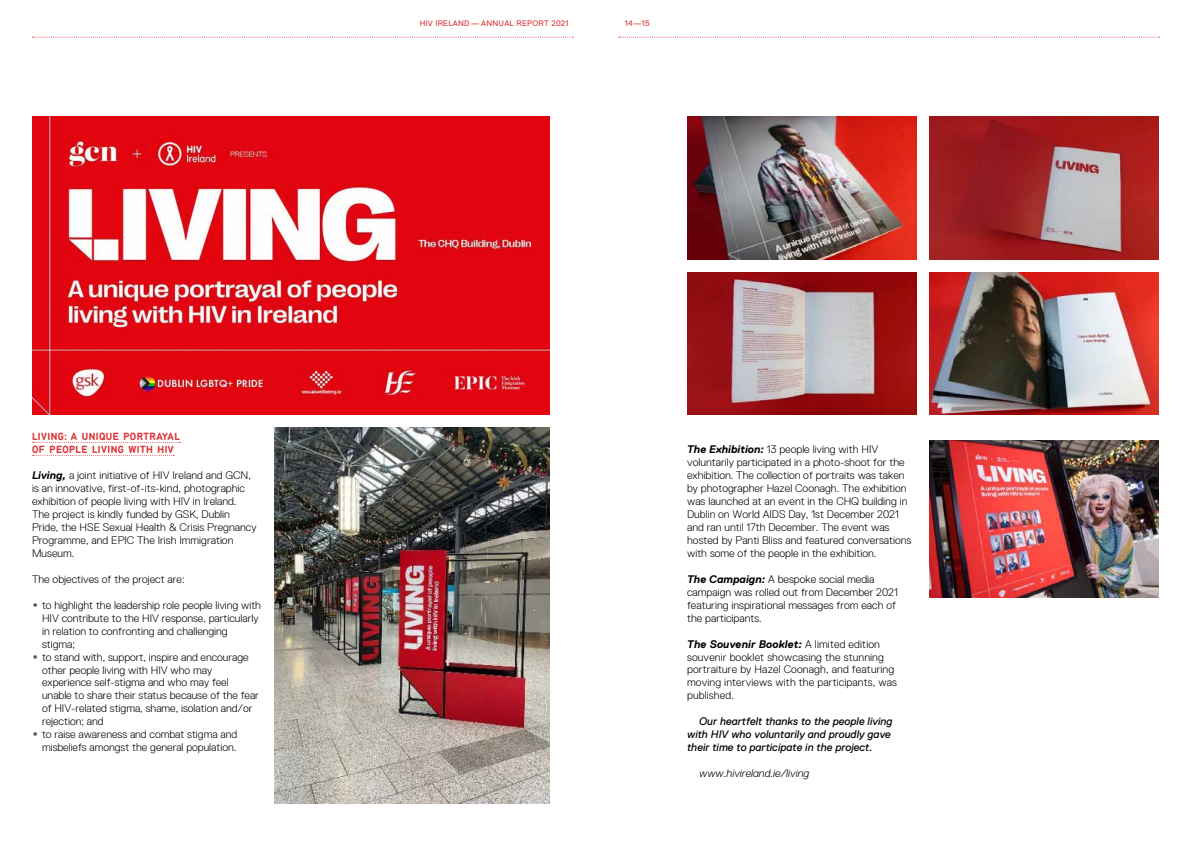
<style>
.page{position:relative;width:1191px;height:842px;background:#fff}
.page>*{position:absolute;margin:0;border:0;box-sizing:border-box;transform-origin:0 0}
.t1{font:300 11px/12.9px "Replica";color:#000}
.t2{font:italic 11px/12.9px "Replica";color:#000}
.t3{font:italic 300 11px "Replica";color:#000}
.t4{font:700 10px/13px "Gravostyle Basic";letter-spacing:.045em;color:#db383a}
.t5{font:8px "Replica";letter-spacing:.025em;color:#db383a}
.s1{font-weight:700;font-style:italic}
.s2{font-family:"Gravostyle Basic";font-weight:700;color:#465664}
</style>
<div class="page">
<svg style="left:33px;top:37px;width:540px;height:1px"></svg>
<svg style="left:619px;top:37px;width:540px;height:1px"></svg>
<img style="left:275px;top:427px;width:274px;height:376px">
<svg style="left:33px;top:442px;width:147px;height:1px"></svg>
<svg style="left:33px;top:455px;width:141px;height:1px"></svg>
<img style="left:32px;top:117px;width:517px;height:297px">
<img style="left:687px;top:117px;width:229px;height:142px">
<img style="left:930px;top:116px;width:228px;height:143px">
<img style="left:687px;top:272px;width:229px;height:143px">
<img style="left:930px;top:272px;width:228px;height:142px">
<img style="left:930px;top:440px;width:228px;height:157px">
<p class="t5" style="left:420px;top:19px;width:150px">HIV IRELAND—ANNUAL REPORT 2021</p>
<p class="t5" style="left:625px;top:19px;width:26px">14—15</p>
<p class="t4" style="left:32px;top:430px;width:149px">LIVING: A UNIQUE PORTRAYAL<br>OF PEOPLE LIVING WITH HIV</p>
<p class="t1" style="left:32px;top:469px;width:226px"><span class="s1">Living,</span> a joint initiative of HIV Ireland and GCN, is an innovative, first-of-its-kind, photographic exhibition of people living with HIV in Ireland.<br>The project is kindly funded by GSK, Dublin Pride, the HSE Sexual Health &amp; Crisis Pregnancy Programme, and EPIC The Irish Immigration Museum.</p>
<p class="t1" style="left:32px;top:573px;width:154px">The objectives of the project are:</p>
<p class="t1" style="left:42px;top:598px;width:220px;text-indent:-9px"><span class="s2">•</span> to highlight the leadership role people living with HIV contribute to the HIV response, particularly in relation to confronting and challenging stigma;</p>
<p class="t1" style="left:42px;top:650px;width:218px;text-indent:-9px"><span class="s2">•</span> to stand with, support, inspire and encourage other people living with HIV who may experience self-stigma and who may feel unable to share their status because of the fear of HIV-related stigma, shame, isolation and/or rejection; and</p>
<p class="t1" style="left:33px;top:728px;width:206px;text-align:right"><span class="s2">•</span> to raise awareness and combat stigma and misbeliefs amongst the general population.</p>
<p class="t1" style="left:687px;top:443px;width:226px"><span class="s1">The Exhibition:</span> 13 people living with HIV voluntarily participated in a photo-shoot for the exhibition. The collection of portraits was taken by photographer Hazel Coonagh. The exhibition was launched at an event in the CHQ building in Dublin on World AIDS Day, 1st December 2021 and ran until 17th December. The event was hosted by Panti Bliss and featured conversations with some of the people in the exhibition.</p>
<p class="t1" style="left:687px;top:572px;width:212px"><span class="s1">The Campaign:</span> A bespoke social media campaign was rolled out from December 2021 featuring inspirational messages from each of the participants.</p>
<p class="t1" style="left:687px;top:637px;width:211px"><span class="s1">The Souvenir Booklet:</span> A limited edition souvenir booklet showcasing the stunning portraiture by Hazel Coonagh, and featuring moving interviews with the participants, was published.</p>
<p class="t2" style="left:687px;top:715px;width:207px;text-indent:12px">Our heartfelt thanks to the people living with HIV who voluntarily and proudly gave their time to participate in the project.</p>
<p class="t3" style="left:699px;top:767px;width:112px">www.hivireland.ie/living</p>
</div>
